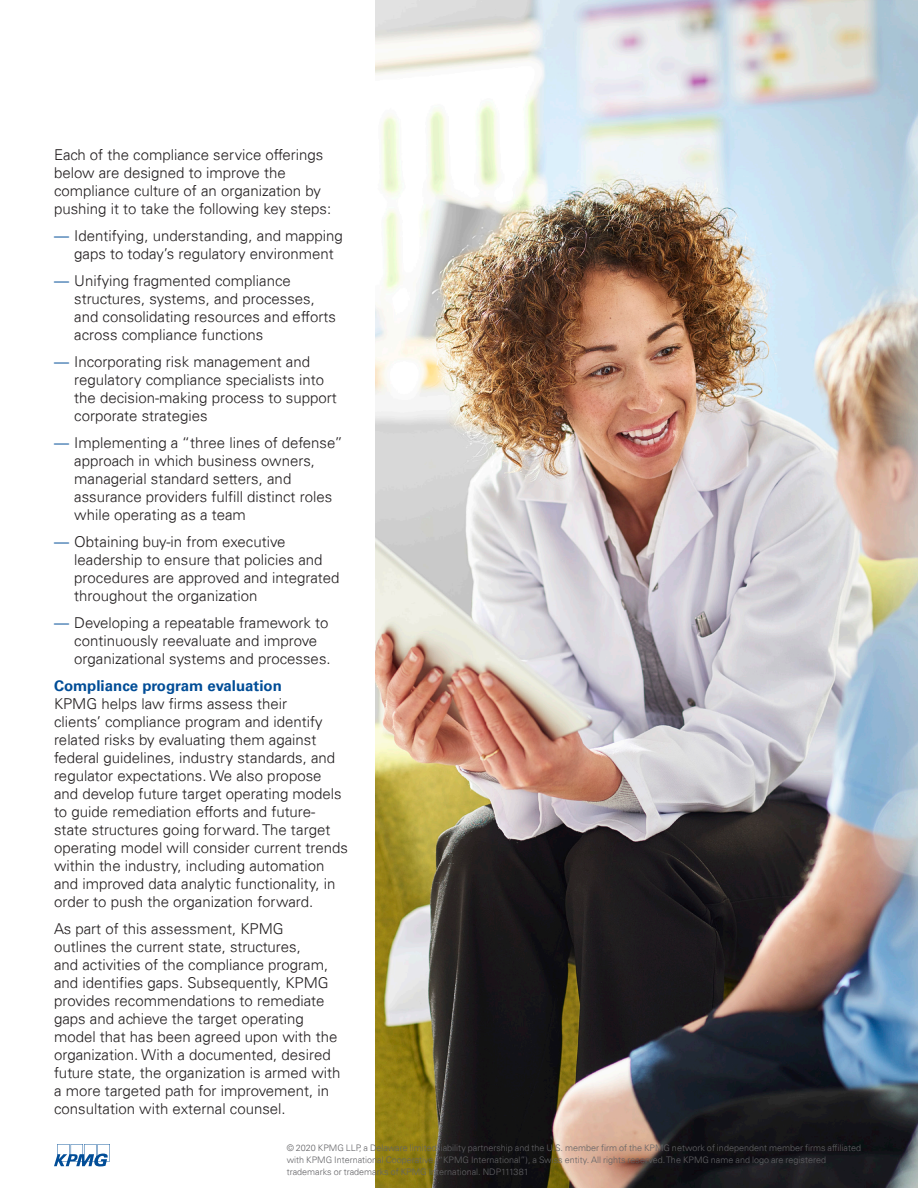
<style>
.page{position:relative;width:918px;height:1188px;background:#fff}
.page>*{position:absolute;margin:0;border:0;box-sizing:border-box;transform-origin:0 0}
.t1{font:300 15px/18px "Univers 45";color:#231f20}
.t2{font:700 15px "Univers 65";color:#014d97}
.t3{font:300 9px/12px "Univers 45";color:#636366}
.s1{color:#014d97}
</style>
<div class="page">
<img style="left:376px;top:0;width:542px;height:1188px">
<svg style="left:54px;top:1144px;width:56px;height:22px"></svg>
<p class="t1" style="left:54px;top:145px;width:279px">Each of the compliance service offerings below are designed to improve the compliance culture of an organization by pushing it to take the following key steps:</p>
<p class="t1" style="left:74px;top:226px;width:270px;text-indent:-20px"><span class="s1">—</span> Identifying, understanding, and mapping gaps to today’s regulatory environment</p>
<p class="t1" style="left:74px;top:271px;width:263px;text-indent:-20px"><span class="s1">—</span> Unifying fragmented compliance structures, systems, and processes, and consolidating resources and efforts across compliance functions</p>
<p class="t1" style="left:74px;top:352px;width:264px;text-indent:-20px"><span class="s1">—</span> Incorporating risk management and regulatory compliance specialists into the decision-making process to support corporate strategies</p>
<p class="t1" style="left:74px;top:433px;width:270px;text-indent:-20px"><span class="s1">—</span> Implementing a “three lines of defense” approach in which business owners, managerial standard setters, and assurance providers fulfill distinct roles while operating as a team</p>
<p class="t1" style="left:74px;top:532px;width:267px;text-indent:-20px"><span class="s1">—</span> Obtaining buy-in from executive leadership to ensure that policies and procedures are approved and integrated throughout the organization</p>
<p class="t1" style="left:74px;top:613px;width:258px;text-indent:-20px"><span class="s1">—</span> Developing a repeatable framework to continuously reevaluate and improve organizational systems and processes.</p>
<p class="t2" style="left:54px;top:677px;width:229px">Compliance program evaluation</p>
<p class="t1" style="left:54px;top:694px;width:296px">KPMG helps law firms assess their<br>clients’ compliance program and identify related risks by evaluating them against federal guidelines, industry standards, and regulator expectations. We also propose and develop future target operating models to guide remediation efforts and future&shy;state structures going forward. The target operating model will consider current trends within the industry, including automation and improved data analytic functionality, in order to push the organization forward.</p>
<p class="t1" style="left:54px;top:919px;width:288px">As part of this assessment, KPMG<br>outlines the current state, structures,<br>and activities of the compliance program, and identifies gaps. Subsequently, KPMG provides recommendations to remediate gaps and achieve the target operating model that has been agreed upon with the organization. With a documented, desired future state, the organization is armed with a more targeted path for improvement, in consultation with external counsel.</p>
<p class="t3" style="left:287px;top:1141px;width:576px">© 2020 KPMG LLP, a Delaware limited liability partnership and the U.S. member firm of the KPMG network of independent member firms affiliated with KPMG International Cooperative (“KPMG International”), a Swiss entity. All rights reserved. The KPMG name and logo are registered trademarks or trademarks of KPMG International. NDP111381</p>
</div>
